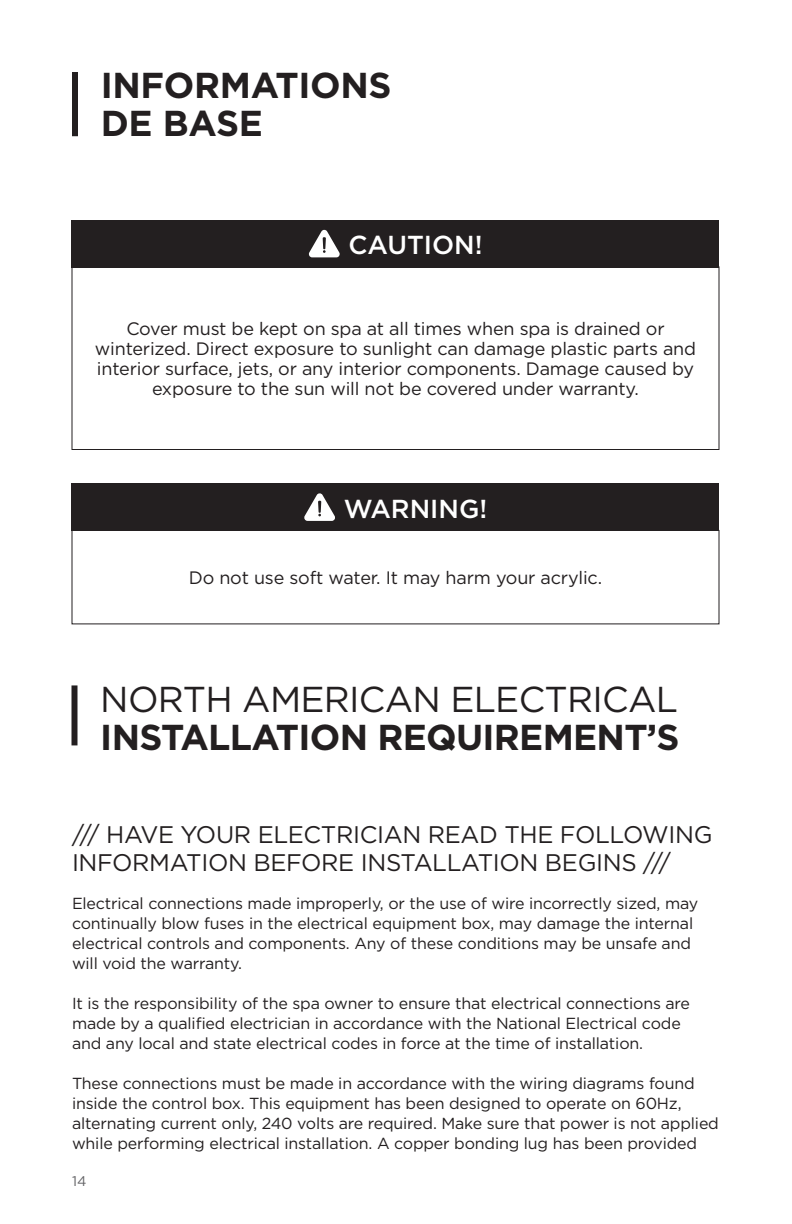
<style>
.page{position:relative;width:792px;height:1224px;background:#fff}
.page>*{position:absolute;margin:0;border:0;box-sizing:border-box;transform-origin:0 0}
.Grand_titre{font:700 36px/38px "Gotham";letter-spacing:-.02em;color:#231f20}
.Avertissement_etc_ti{font:500 26px "Gotham";color:#fff}
.Titre_txt{font:24px/28px "Gotham";letter-spacing:-.015em;color:#231f20}
.Texte_avertissement{font:18px/20px "Gotham";letter-spacing:-.01em;color:#231f20;text-align:center}
.texte_courant{font:16px/20px "Gotham";letter-spacing:-.01em;color:#231f20}
.t1{font:14px "Gotham";color:#636366}
.s1{font-weight:400}
</style>
<div class="page">
<div style="left:72px;top:685px;width:6px;height:60px;background:#231f20"></div>
<div style="left:72px;top:72px;width:6px;height:64px;background:#231f20"></div>
<div style="left:72px;top:220px;width:648px;height:47px;background:#231f20"></div>
<svg style="left:308px;top:229px;width:32px;height:28px"></svg>
<div style="left:72px;top:484px;width:648px;height:47px;background:#231f20"></div>
<svg style="left:304px;top:493px;width:31px;height:28px"></svg>
<div style="left:72px;top:266px;width:648px;height:184px;border:1px solid #231f20"></div>
<div style="left:72px;top:530px;width:648px;height:94px;border:1px solid #231f20"></div>
<p class="Grand_titre" style="left:101px;top:66px;width:292px">INFORMATIONS<br>DE BASE</p>
<p class="Avertissement_etc_ti" style="left:348px;top:230px;width:136px">CAUTION!</p>
<p class="Texte_avertissement" style="left:95px;top:319px;width:603px">Cover must be kept on spa at all times when spa is drained or winterized. Direct exposure to sunlight can damage plastic parts and interior surface, jets, or any interior components. Damage caused by exposure to the sun will not be covered under warranty.</p>
<p class="Avertissement_etc_ti" style="left:344px;top:494px;width:145px">WARNING!</p>
<p class="Texte_avertissement" style="left:189px;top:568px;width:415px">Do not use soft water. It may harm your acrylic.</p>
<p class="Grand_titre" style="left:100px;top:679px;width:581px"><span class="s1">NORTH AMERICAN ELECTRICAL<br></span>INSTALLATION REQUIREMENT’S</p>
<p class="Titre_txt" style="left:72px;top:821px;width:642px">/// HAVE YOUR ELECTRICIAN READ THE FOLLOWING<br>INFORMATION BEFORE INSTALLATION BEGINS ///</p>
<p class="texte_courant" style="left:72px;top:893px;width:628px">Electrical connections made improperly, or the use of wire incorrectly sized, may continually blow fuses in the electrical equipment box, may damage the internal electrical controls and components. Any of these conditions may be unsafe and will void the warranty.</p>
<p class="texte_courant" style="left:72px;top:993px;width:620px">It is the responsibility of the spa owner to ensure that electrical connections are made by a qualified electrician in accordance with the National Electrical code and any local and state electrical codes in force at the time of installation.</p>
<p class="texte_courant" style="left:72px;top:1073px;width:648px">These connections must be made in accordance with the wiring diagrams found inside the control box. This equipment has been designed to operate on 60Hz, alternating current only, 240 volts are required. Make sure that power is not applied while performing electrical installation. A copper bonding lug has been provided</p>
<p class="t1" style="left:72px;top:1172px;width:16px">14</p>
</div>
